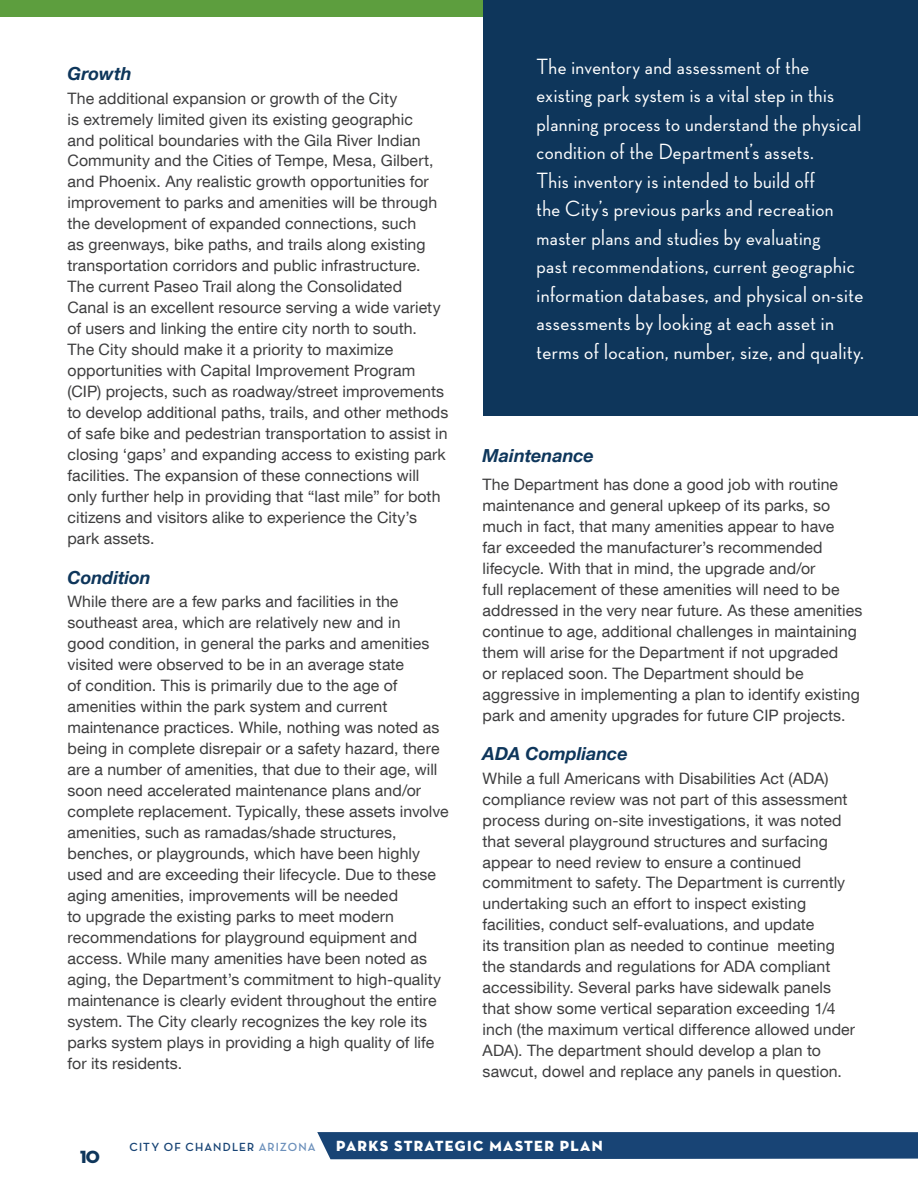
<style>
.page{position:relative;width:918px;height:1188px;background:#fff}
.page>*{position:absolute;margin:0;border:0;box-sizing:border-box;transform-origin:0 0}
.Call_Out{font:500 22.5px/28.5px "Neutraface Display";letter-spacing:.02em;color:#fff}
.Subhead_2{font:italic 700 18px "Helvetica Neue LT Com";color:#0e365b}
.Body{font:italic 700 18px "Helvetica Neue LT Com";color:#0e365b}
.t1{font:18px "Neutraface Display Titling";color:#0e365b}
.Body-2{font:15.75px/21px "Helvetica Neue LT Com";letter-spacing:.005em;color:#3e3e3f}
.t2{font:15px "Neutraface Display Titling";letter-spacing:.08em;color:#fff}
.t3{font:700 12px "Neutraface Display";letter-spacing:.09em;color:#184475}
.s1{color:#6c90bb}
</style>
<div class="page">
<div style="left:317px;top:1132px;width:601px;height:27px;background:#184475"></div>
<div style="left:0;top:0;width:918px;height:16px;background:#5d9e3e"></div>
<div style="left:484px;top:0;width:434px;height:415px;background:#0e365b"></div>
<p class="Subhead_2" style="left:68px;top:63px;width:66px">Growth</p>
<p class="Body-2" style="left:68px;top:87px;width:382px">The additional expansion or growth of the City<br>is extremely limited given its existing geographic<br>and political boundaries with the Gila River Indian Community and the Cities of Tempe, Mesa, Gilbert, and Phoenix. Any realistic growth opportunities for improvement to parks and amenities will be through the development of expanded connections, such<br>as greenways, bike paths, and trails along existing transportation corridors and public infrastructure.<br>The current Paseo Trail along the Consolidated<br>Canal is an excellent resource serving a wide variety of users and linking the entire city north to south.<br>The City should make it a priority to maximize opportunities with Capital Improvement Program (CIP) projects, such as roadway/street improvements to develop additional paths, trails, and other methods of safe bike and pedestrian transportation to assist in closing ‘gaps’ and expanding access to existing park facilities. The expansion of these connections will only further help in providing that “last mile” for both citizens and visitors alike to experience the City’s park assets.</p>
<p class="Subhead_2" style="left:68px;top:567px;width:85px">Condition</p>
<p class="Body-2" style="left:68px;top:591px;width:383px">While there are a few parks and facilities in the southeast area, which are relatively new and in<br>good condition, in general the parks and amenities visited were observed to be in an average state<br>of condition. This is primarily due to the age of amenities within the park system and current maintenance practices. While, nothing was noted as being in complete disrepair or a safety hazard, there are a number of amenities, that due to their age, will soon need accelerated maintenance plans and/or complete replacement. Typically, these assets involve amenities, such as ramadas/shade structures, benches, or playgrounds, which have been highly used and are exceeding their lifecycle. Due to these aging amenities, improvements will be needed<br>to upgrade the existing parks to meet modern recommendations for playground equipment and access. While many amenities have been noted as aging, the Department’s commitment to high-quality maintenance is clearly evident throughout the entire system. The City clearly recognizes the key role its parks system plays in providing a high quality of life for its residents.</p>
<p class="Call_Out" style="left:537px;top:52px;width:329px">The inventory and assessment of the existing park system is a vital step in this planning process to understand the physical condition of the Department’s assets.<br>This inventory is intended to build off<br>the City’s previous parks and recreation master plans and studies by evaluating<br>past recommendations, current geographic information databases, and physical on-site assessments by looking at each asset in terms of location, number, size, and quality.</p>
<p class="Body" style="left:483px;top:444px;width:113px">Maintenance</p>
<p class="Body-2" style="left:483px;top:473px;width:381px">The Department has done a good job with routine maintenance and general upkeep of its parks, so much in fact, that many amenities appear to have<br>far exceeded the manufacturer’s recommended lifecycle. With that in mind, the upgrade and/or<br>full replacement of these amenities will need to be addressed in the very near future. As these amenities continue to age, additional challenges in maintaining them will arise for the Department if not upgraded<br>or replaced soon. The Department should be aggressive in implementing a plan to identify existing park and amenity upgrades for future CIP projects.</p>
<p class="Subhead_2" style="left:483px;top:743px;width:147px">ADA Compliance</p>
<p class="Body-2" style="left:483px;top:767px;width:374px">While a full Americans with Disabilities Act (ADA) compliance review was not part of this assessment process during on-site investigations, it was noted that several playground structures and surfacing appear to need review to ensure a continued commitment to safety. The Department is currently undertaking such an effort to inspect existing facilities, conduct self-evaluations, and update<br>its transition plan as needed to continue meeting the standards and regulations for ADA compliant accessibility. Several parks have sidewalk panels that show some vertical separation exceeding 1/4 inch (the maximum vertical difference allowed under ADA). The department should develop a plan to sawcut, dowel and replace any panels in question.</p>
<p class="t1" style="left:80px;top:1146px;width:21px">10</p>
<p class="t3" style="left:130px;top:1140px;width:188px">CITY OF CHANDLER <span class="s1">ARIZONA</span></p>
<p class="t2" style="left:336px;top:1137px;width:268px">PARKS STRATEGIC MASTER PLAN</p>
</div>
